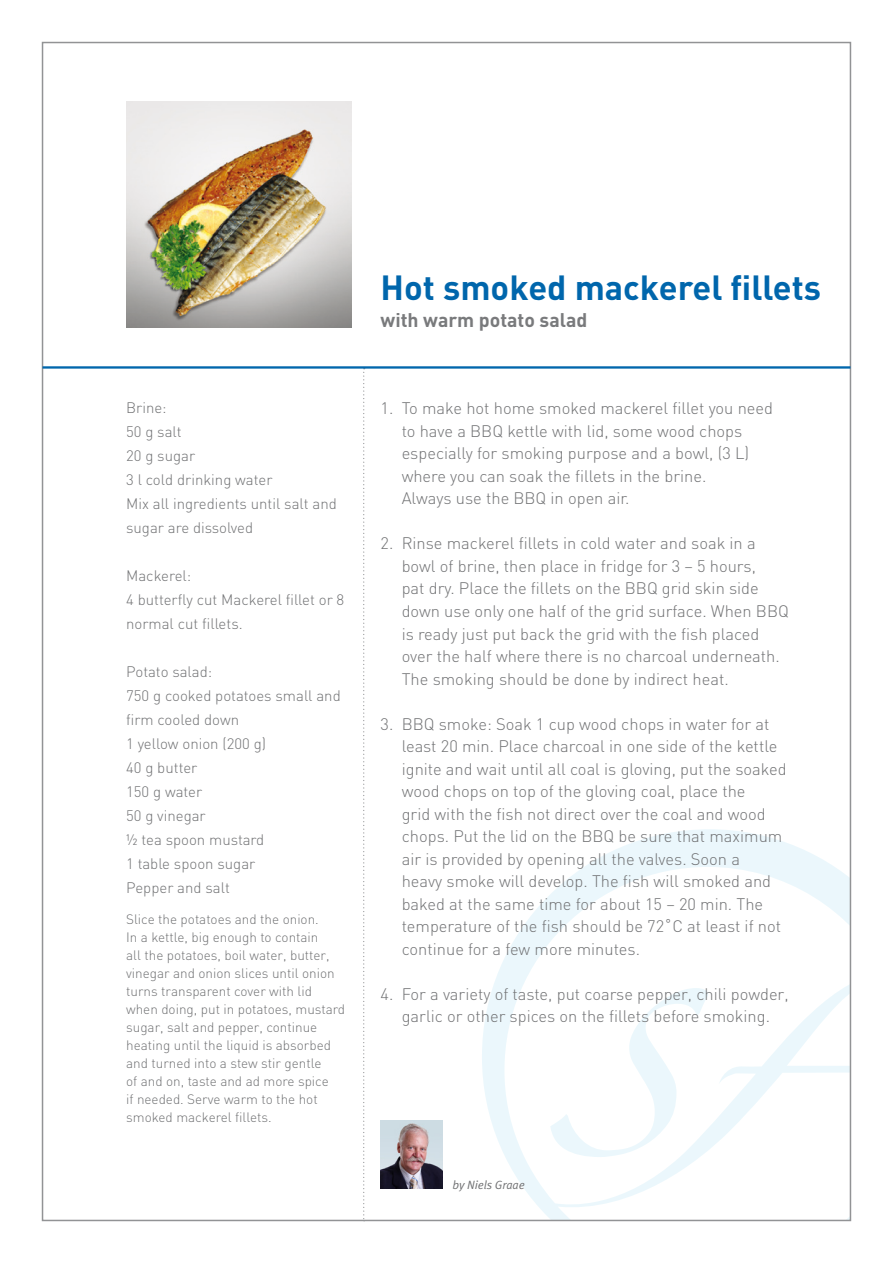
<style>
.page{position:relative;width:893px;height:1263px;background:#fff}
.page>*{position:absolute;margin:0;border:0;box-sizing:border-box;transform-origin:0 0}
.t1{font:700 34.5px "DIN";color:#0066ac}
.t2{font:700 19.5px "DIN";color:#797a7c}
.t3{font:300 16.5px/22.5px "DIN";color:#707173}
.t4{font:300 15px/24px "DIN";color:#707173}
.t5{font:300 13.5px/18px "DIN";color:#707173}
.t6{font:italic 12px "Meta Normal LF";color:#707173}
</style>
<div class="page">
<svg style="left:482px;top:829px;width:366px;height:389px"></svg>
<svg style="left:363px;top:369px;width:2px;height:852px"></svg>
<hr style="left:43px;top:366px;width:807px;height:3px;background:#0066ac">
<img style="left:381px;top:1121px;width:61px;height:68px">
<img style="left:126px;top:102px;width:225px;height:225px">
<p class="t4" style="left:126px;top:396px;width:212px">Brine:<br>50 g salt<br>20 g sugar<br>3 l cold drinking water<br>Mix all ingredients until salt and sugar are dissolved</p>
<p class="t4" style="left:126px;top:564px;width:220px">Mackerel:<br>4 butterfly cut Mackerel fillet or 8 normal cut fillets.</p>
<p class="t4" style="left:126px;top:660px;width:216px">Potato salad:<br>750 g cooked potatoes small and firm cooled down<br>1 yellow onion (200 g)<br>40 g butter<br>150 g water<br>50 g vinegar<br>½ tea spoon mustard<br>1 table spoon sugar<br>Pepper and salt</p>
<p class="t5" style="left:126px;top:910px;width:220px">Slice the potatoes and the onion.<br>In a kettle, big enough to contain<br>all the potatoes, boil water, butter, vinegar and onion slices until onion turns transparent cover with lid when doing, put in potatoes, mustard sugar, salt and pepper, continue heating until the liquid is absorbed and turned into a stew stir gentle<br>of and on, taste and ad more spice<br>if needed. Serve warm to the hot smoked mackerel fillets.</p>
<h1 class="t1" style="left:381px;top:265px;width:442px">Hot smoked mackerel fillets</h1>
<p class="t2" style="left:381px;top:307px;width:208px">with warm potato salad</p>
<p class="t3" style="left:402px;top:397px;width:373px;text-indent:-21px">1. To make hot home smoked mackerel fillet you need to have a BBQ kettle with lid, some wood chops especially for smoking purpose and a bowl, (3 L) where you can soak the fillets in the brine.<br>Always use the BBQ in open air.</p>
<p class="t3" style="left:402px;top:532px;width:389px;text-indent:-21px">2. Rinse mackerel fillets in cold water and soak in a bowl of brine, then place in fridge for 3 – 5 hours,<br>pat dry. Place the fillets on the BBQ grid skin side down use only one half of the grid surface. When BBQ is ready just put back the grid with the fish placed over the half where there is no charcoal underneath.<br>The smoking should be done by indirect heat.</p>
<p class="t3" style="left:402px;top:712px;width:386px;text-indent:-21px">3. BBQ smoke: Soak 1 cup wood chops in water for at least 20 min. Place charcoal in one side of the kettle ignite and wait until all coal is gloving, put the soaked wood chops on top of the gloving coal, place the<br>grid with the fish not direct over the coal and wood chops. Put the lid on the BBQ be sure that maximum air is provided by opening all the valves. Soon a<br>heavy smoke will develop. The fish will smoked and baked at the same time for about 15 – 20 min. The temperature of the fish should be 72˚C at least if not continue for a few more minutes.</p>
<p class="t3" style="left:381px;top:982px;width:409px;text-align:center">4. For a variety of taste, put coarse pepper, chili powder, garlic or other spices on the fillets before smoking.</p>
<p class="t6" style="left:452px;top:1178px;width:74px">by Niels Graae</p>
</div>
